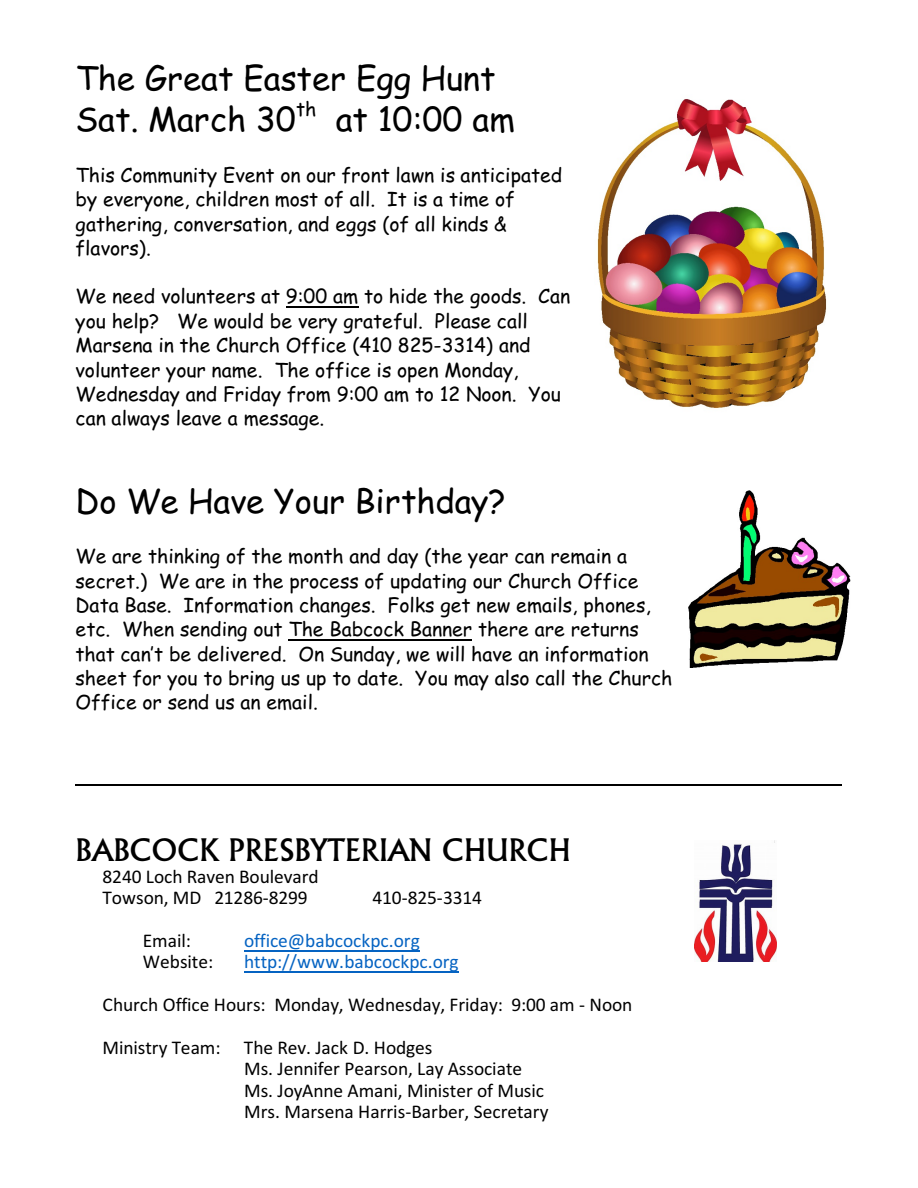
<style>
.page{position:relative;width:918px;height:1188px;background:#fff}
.page>*{position:absolute;margin:0;border:0;box-sizing:border-box;transform-origin:0 0}
.t1{font:33px/41.4px "Comic Sans MS";color:#000}
.t2{font:30px "Flareserif 821 BT";color:#000}
.t3{font:19.5px/24.3px "Comic Sans MS";color:#000}
.t4{font:19.5px/21.5px "Calibri";color:#000}
.t5{font:19.5px "Calibri";color:#0563c2}
</style>
<div class="page">
<img style="left:597px;top:99px;width:230px;height:309px">
<img style="left:688px;top:491px;width:162px;height:177px">
<img style="left:694px;top:841px;width:82px;height:120px">
<hr style="left:286px;top:306px;width:73px;height:2px;background:#000">
<hr style="left:288px;top:639px;width:184px;height:2px;background:#000">
<hr style="left:244px;top:950px;width:176px;height:1px;background:#0563c2">
<hr style="left:244px;top:971px;width:215px;height:2px;background:#0563c2">
<hr style="left:76px;top:785px;width:766px;height:1px;background:#000">
<h1 class="t1" style="left:76px;top:61px;width:422px">The Great Easter Egg Hunt<br>Sat. March 30</h1>
<p class="t3" style="left:296px;top:99px;width:22px">th</p>
<h1 class="t1" style="left:336px;top:102px;width:181px">at 10:00 am</h1>
<p class="t3" style="left:76px;top:165px;width:488px">This Community Event on our front lawn is anticipated by everyone, children most of all. It is a time of gathering, conversation, and eggs (of all kinds &amp; flavors).</p>
<p class="t3" style="left:76px;top:286px;width:496px">We need volunteers at 9:00 am to hide the goods. Can you help? We would be very grateful. Please call Marsena in the Church Office (410 825-3314) and volunteer your name. The office is open Monday, Wednesday and Friday from 9:00 am to 12 Noon. You can always leave a message.</p>
<h1 class="t1" style="left:76px;top:483px;width:432px">Do We Have Your Birthday?</h1>
<p class="t3" style="left:76px;top:546px;width:598px">We are thinking of the month and day (the year can remain a secret.) We are in the process of updating our Church Office Data Base. Information changes. Folks get new emails, phones, etc. When sending out The Babcock Banner there are returns that can’t be delivered. On Sunday, we will have an information sheet for you to bring us up to date. You may also call the Church Office or send us an email.</p>
<h2 class="t2" style="left:76px;top:838px;width:497px">BABCOCK PRESBYTERIAN CHURCH</h2>
<p class="t4" style="left:103px;top:868px;width:218px">8240 Loch Raven Boulevard<br>Towson, MD 21286-8299</p>
<p class="t4" style="left:373px;top:889px;width:111px">410-825-3314</p>
<p class="t4" style="left:143px;top:932px;width:50px">Email:</p>
<p class="t5" style="left:244px;top:933px;width:177px">office@babcockpc.org</p>
<p class="t4" style="left:143px;top:953px;width:72px">Website:</p>
<p class="t5" style="left:244px;top:954px;width:216px">http://www.babcockpc.org</p>
<p class="t4" style="left:103px;top:985px;width:531px;line-height:42.5px">Church Office Hours: Monday, Wednesday, Friday: 9:00 am - Noon<br>Ministry Team: The Rev. Jack D. Hodges</p>
<p class="t4" style="left:244px;top:1059px;width:306px">Ms. Jennifer Pearson, Lay Associate<br>Ms. JoyAnne Amani, Minister of Music<br>Mrs. Marsena Harris-Barber, Secretary</p>
</div>
